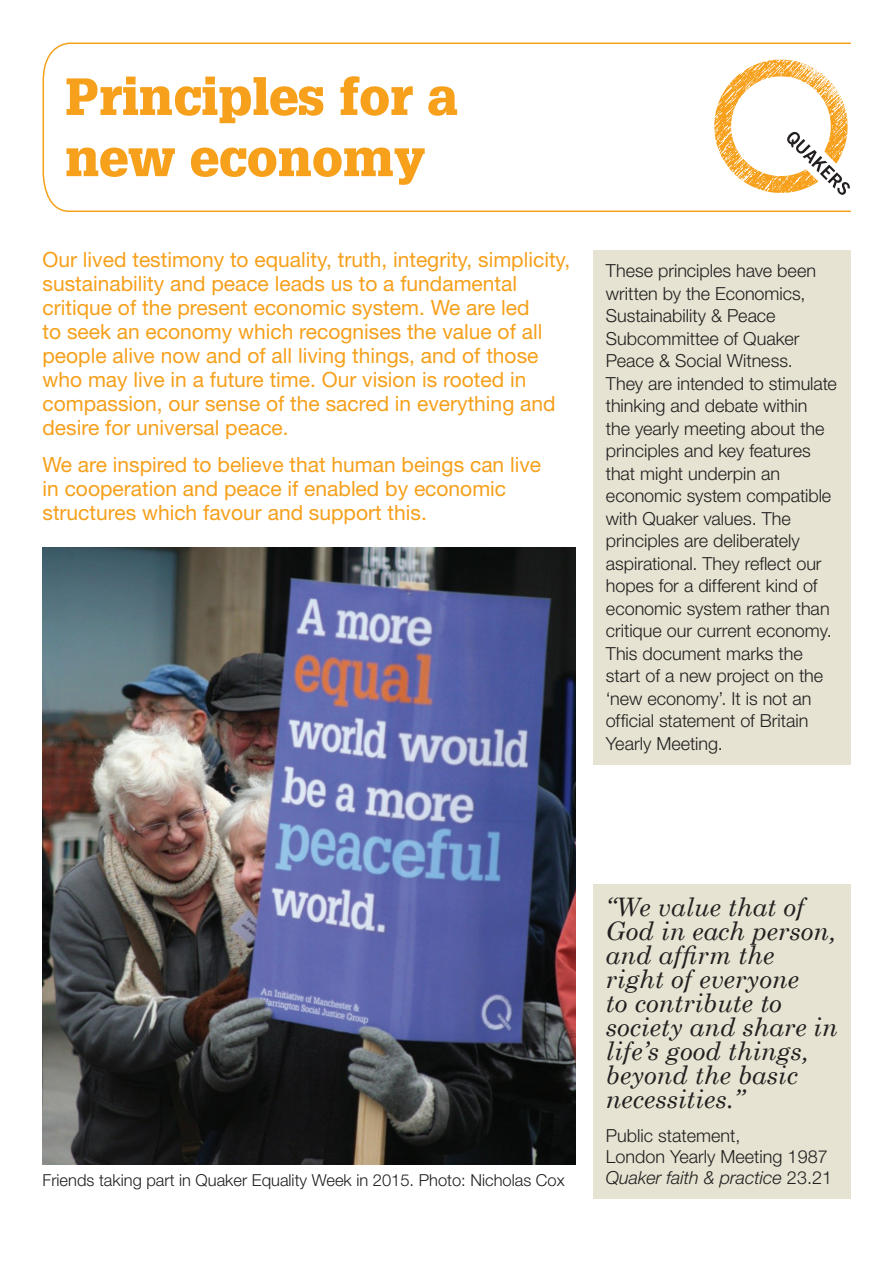
<style>
.page{position:relative;width:893px;height:1263px;background:#fff}
.page>*{position:absolute;margin:0;border:0;box-sizing:border-box;transform-origin:0 0}
.t1{font:900 51px/61.2px "Glypha LT Std";color:#f6a01b}
.quote{font:italic 25.5px/24px "Century Schoolbook";color:#231f20}
.Body{font:21px/24px "Helvetica Neue";color:#f6a01b}
.quote-2{font:300 18px/22.5px "Helvetica Neue";color:#231f20}
.Body-2{font:300 18px "Helvetica Neue";color:#231f20}
.Body-3{font:italic 300 18px "Helvetica Neue LT Std";color:#231f20}
.t2{font:300 16.5px "Helvetica Neue";color:#231f20}
.s1{font-family:"Helvetica Neue";font-style:normal}
</style>
<div class="page">
<svg style="left:42px;top:42px;width:809px;height:170px"></svg>
<svg style="left:714px;top:60px;width:136px;height:135px"></svg>
<img style="left:43px;top:548px;width:532px;height:616px">
<div style="left:593px;top:884px;width:257px;height:315px;background:#e6e3d2"></div>
<div style="left:593px;top:250px;width:257px;height:515px;background:#e6e3d2"></div>
<p class="t1" style="left:65px;top:66px;width:394px">Principles for a new economy</p>
<p class="Body" style="left:43px;top:247px;width:529px">Our lived testimony to equality, truth, integrity, simplicity, sustainability and peace leads us to a fundamental critique of the present economic system. We are led<br>to seek an economy which recognises the value of all people alive now and of all living things, and of those who may live in a future time. Our vision is rooted in compassion, our sense of the sacred in everything and desire for universal peace.</p>
<p class="Body" style="left:43px;top:452px;width:500px">We are inspired to believe that human beings can live in cooperation and peace if enabled by economic structures which favour and support this.</p>
<p class="quote-2" style="left:606px;top:259px;width:233px">These principles have been written by the Economics,<br>Sustainability &amp; Peace<br>Subcommittee of Quaker<br>Peace &amp; Social Witness.<br>They are intended to stimulate thinking and debate within<br>the yearly meeting about the principles and key features that might underpin an economic system compatible with Quaker values. The principles are deliberately aspirational. They reflect our hopes for a different kind of economic system rather than critique our current economy.<br>This document marks the start of a new project on the ‘new economy’. It is not an official statement of Britain<br>Yearly Meeting.</p>
<p class="t2" style="left:43px;top:1170px;width:524px">Friends taking part in Quaker Equality Week in 2015. Photo: Nicholas Cox</p>
<p class="quote" style="left:606px;top:894px;width:233px">“We value that of<br>God in each person, and affirm the right of everyone<br>to contribute to society and share in life’s good things, beyond the basic necessities.”</p>
<p class="Body-2" style="left:606px;top:1124px;width:136px">Public statement,</p>
<p class="Body-2" style="left:606px;top:1145px;width:223px">London Yearly Meeting 1987</p>
<p class="Body-3" style="left:606px;top:1167px;width:228px">Quaker faith &amp; practice <span class="s1">23.21</span></p>
</div>
